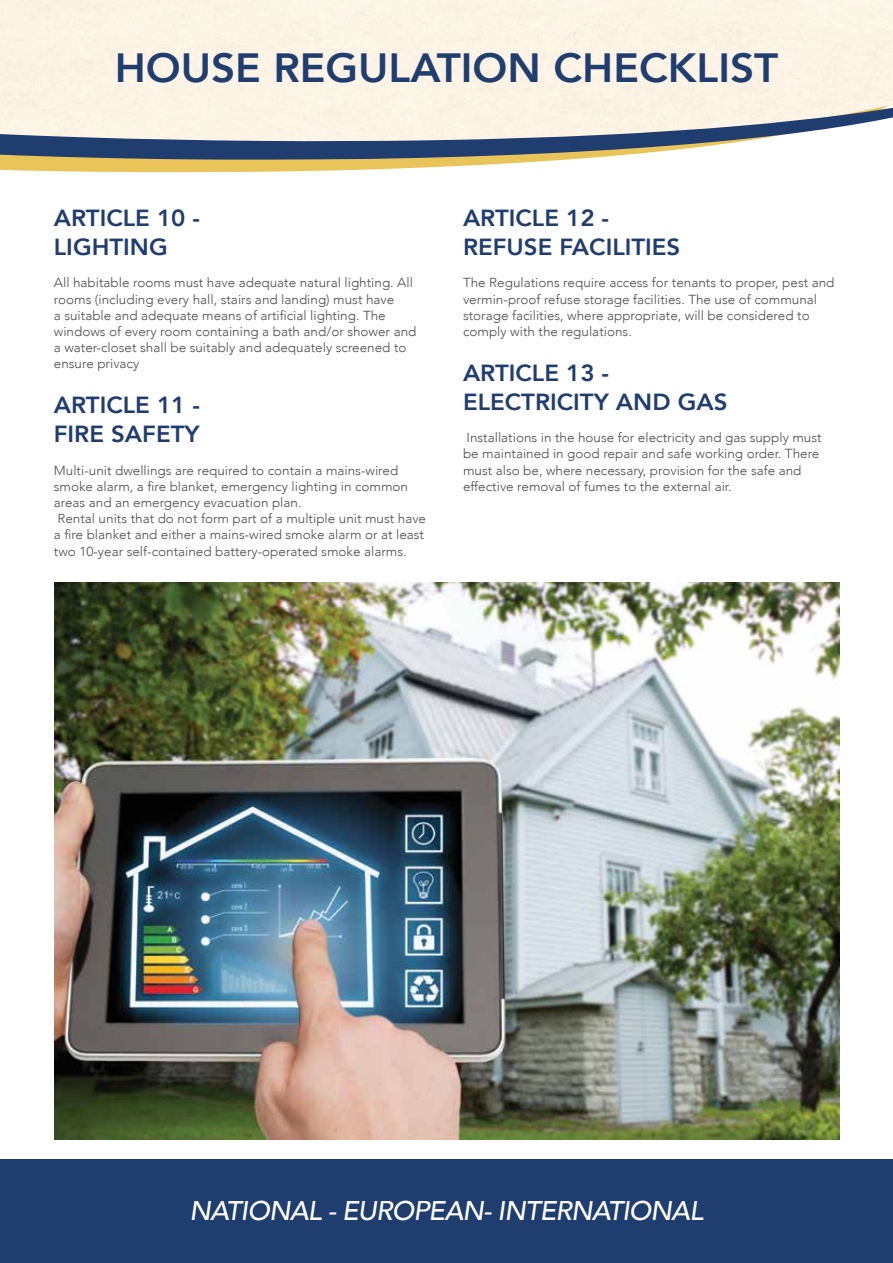
<style>
.page{position:relative;width:893px;height:1263px;background:#fff}
.page>*{position:absolute;margin:0;border:0;box-sizing:border-box;transform-origin:0 0}
.t1{font:800 40.8px "Avenir";color:#1f3d6f}
.t2{font:italic 500 27px "Avenir";letter-spacing:-.03em;color:#fff}
.t3{font:800 23.25px/28.8px "Avenir";color:#1f3d6f}
.t4{font:300 13.05px/16.2px "Avenir";color:#4d4d4f}
</style>
<div class="page">
<div style="left:0;top:1159px;width:893px;height:104px;background:#1f3d6f"></div>
<svg style="left:0;top:160px;width:560px;height:12px;fill:#e9c458"></svg>
<svg style="left:0;top:93px;width:893px;height:67px;background:#c4c5c4"></svg>
<img style="left:54px;top:583px;width:785px;height:557px">
<h1 class="t1" style="left:115px;top:36px;width:665px">HOUSE REGULATION CHECKLIST</h1>
<h3 class="t3" style="left:54px;top:204px;width:148px">ARTICLE 10 -<br>LIGHTING</h3>
<p class="t4" style="left:54px;top:275px;width:364px">All habitable rooms must have adequate natural lighting. All rooms (including every hall, stairs and landing) must have<br>a suitable and adequate means of artificial lighting. The windows of every room containing a bath and/or shower and a water-closet shall be suitably and adequately screened to ensure privacy</p>
<h3 class="t3" style="left:54px;top:391px;width:148px">ARTICLE 11 -<br>FIRE SAFETY</h3>
<p class="t4" style="left:54px;top:462px;width:374px">Multi-unit dwellings are required to contain a mains-wired smoke alarm, a fire blanket, emergency lighting in common areas and an emergency evacuation plan.<br>Rental units that do not form part of a multiple unit must have a fire blanket and either a mains-wired smoke alarm or at least two 10-year self-contained battery-operated smoke alarms.</p>
<h3 class="t3" style="left:463px;top:204px;width:219px">ARTICLE 12 -<br>REFUSE FACILITIES</h3>
<p class="t4" style="left:463px;top:275px;width:373px">The Regulations require access for tenants to proper, pest and vermin-proof refuse storage facilities. The use of communal storage facilities, where appropriate, will be considered to comply with the regulations.</p>
<h3 class="t3" style="left:463px;top:358px;width:266px">ARTICLE 13 -<br>ELECTRICITY AND GAS</h3>
<p class="t4" style="left:463px;top:430px;width:360px">Installations in the house for electricity and gas supply must be maintained in good repair and safe working order. There must also be, where necessary, provision for the safe and effective removal of fumes to the external air.</p>
<h2 class="t2" style="left:190px;top:1194px;width:515px">NATIONAL - EUROPEAN- INTERNATIONAL</h2>
</div>
